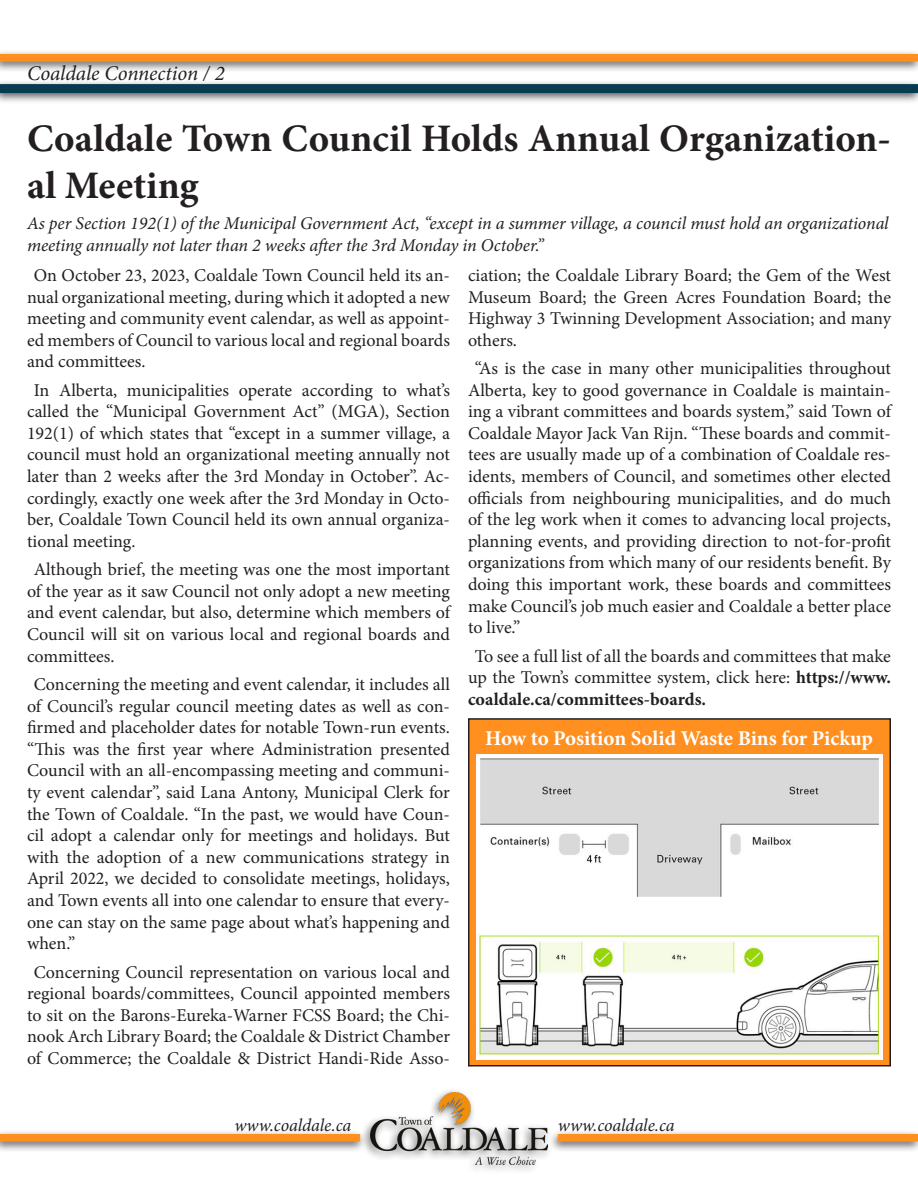
<style>
.page{position:relative;width:918px;height:1188px;background:#fff}
.page>*{position:absolute;margin:0;border:0;box-sizing:border-box;transform-origin:0 0}
.t1{font:700 39px/46.8px "Minion Pro";color:#231f20}
.t2{font:700 21px "Minion Pro";letter-spacing:-.005em;color:#fff}
.t3{font:italic 21px "Minion Pro";letter-spacing:-.005em;color:#231f20}
.t4{font:18px/21.6px "Minion Pro";color:#231f20;text-align:justify}
.t5{font:italic 18px/21.6px "Minion Pro";letter-spacing:-.005em;color:#231f20}
.s1{font-weight:700}
</style>
<div class="page">
<div style="left:0;top:79px;width:918px;height:25px;background:#231f20;opacity:.75"></div>
<div style="left:0;top:84px;width:918px;height:9px;background:#063b52"></div>
<div style="left:0;top:49px;width:918px;height:24px;background:#231f20;opacity:.75"></div>
<div style="left:0;top:54px;width:918px;height:8px;background:#ff8f1f"></div>
<div style="left:548px;top:1129px;width:370px;height:24px;background:#231f20;opacity:.75"></div>
<div style="left:558px;top:1134px;width:360px;height:8px;background:#ff8f1f"></div>
<div style="left:0;top:1129px;width:366px;height:24px;background:#231f20;opacity:.75"></div>
<div style="left:0;top:1134px;width:360px;height:8px;background:#ff8f1f"></div>
<div style="left:361px;top:1088px;width:192px;height:87px;background:#231f20;opacity:.75"></div>
<img style="left:370px;top:1093px;width:178px;height:71px">
<div style="left:469px;top:719px;width:421px;height:347px;background:#ff8f1f"></div>
<div style="left:468px;top:718px;width:423px;height:348px;border:2px solid #231f20"></div>
<img style="left:476px;top:755px;width:406px;height:304px">
<p class="t3" style="left:27px;top:59px;width:199px">Coaldale Connection / 2</p>
<p class="t1" style="left:27px;top:115px;width:866px">Coaldale Town Council Holds Annual Organization&shy;al Meeting</p>
<p class="t5" style="left:27px;top:213px;width:863px">As per Section 192(1) of the Municipal Government Act, “except in a summer village, a council must hold an organizational meeting annually not later than 2 weeks after the 3rd Monday in October.”</p>
<p class="t4" style="left:27px;top:264px;width:425px;text-indent:7px">On October 23, 2023, Coaldale Town Council held its an&shy;nual organizational meeting, during which it adopted a new meeting and community event calendar, as well as appoint&shy;ed members of Council to various local and regional boards and committees.</p>
<p class="t4" style="left:27px;top:379px;width:425px;text-indent:7px">In Alberta, municipalities operate according to what’s called the “Municipal Government Act” (MGA), Section 192(1) of which states that “except in a summer village, a council must hold an organizational meeting annually not later than 2 weeks after the 3rd Monday in October”. Ac&shy;cordingly, exactly one week after the 3rd Monday in Octo&shy;ber, Coaldale Town Council held its own annual organiza&shy;tional meeting.</p>
<p class="t4" style="left:27px;top:559px;width:425px;text-indent:7px">Although brief, the meeting was one the most important of the year as it saw Council not only adopt a new meeting and event calendar, but also, determine which members of Council will sit on various local and regional boards and committees.</p>
<p class="t4" style="left:27px;top:674px;width:425px;text-indent:7px">Concerning the meeting and event calendar, it includes all of Council’s regular council meeting dates as well as con&shy;firmed and placeholder dates for notable Town-run events. “This was the first year where Administration presented Council with an all-encompassing meeting and communi&shy;ty event calendar”, said Lana Antony, Municipal Clerk for the Town of Coaldale. “In the past, we would have Coun&shy;cil adopt a calendar only for meetings and holidays. But with the adoption of a new communications strategy in April 2022, we decided to consolidate meetings, holidays, and Town events all into one calendar to ensure that every&shy;one can stay on the same page about what’s happening and when.”</p>
<p class="t4" style="left:27px;top:961px;width:425px;text-align:center">Concerning Council representation on various local and regional boards/committees, Council appointed members to sit on the Barons-Eureka-Warner FCSS Board; the Chi&shy;nook Arch Library Board; the Coaldale &amp; District Chamber of Commerce; the Coaldale &amp; District Handi-Ride Asso-</p>
<p class="t4" style="left:468px;top:264px;width:425px">ciation; the Coaldale Library Board; the Gem of the West Museum Board; the Green Acres Foundation Board; the Highway 3 Twinning Development Association; and many others.</p>
<p class="t4" style="left:468px;top:358px;width:425px;text-indent:7px">“As is the case in many other municipalities throughout Alberta, key to good governance in Coaldale is maintain&shy;ing a vibrant committees and boards system,” said Town of Coaldale Mayor Jack Van Rijn. “These boards and commit&shy;tees are usually made up of a combination of Coaldale res&shy;idents, members of Council, and sometimes other elected officials from neighbouring municipalities, and do much of the leg work when it comes to advancing local projects, planning events, and providing direction to not-for-profit organizations from which many of our residents benefit. By doing this important work, these boards and committees make Council’s job much easier and Coaldale a better place to live.”</p>
<p class="t4" style="left:468px;top:645px;width:424px;text-indent:7px">To see a full list of all the boards and committees that make up the Town’s committee system, click here: <span class="s1">https://www. coaldale.ca/committees-boards.</span></p>
<p class="t2" style="left:485px;top:724px;width:390px">How to Position Solid Waste Bins for Pickup</p>
<p class="t5" style="left:234px;top:1115px;width:118px">www.coaldale.ca</p>
<p class="t5" style="left:558px;top:1115px;width:118px">www.coaldale.ca</p>
</div>
